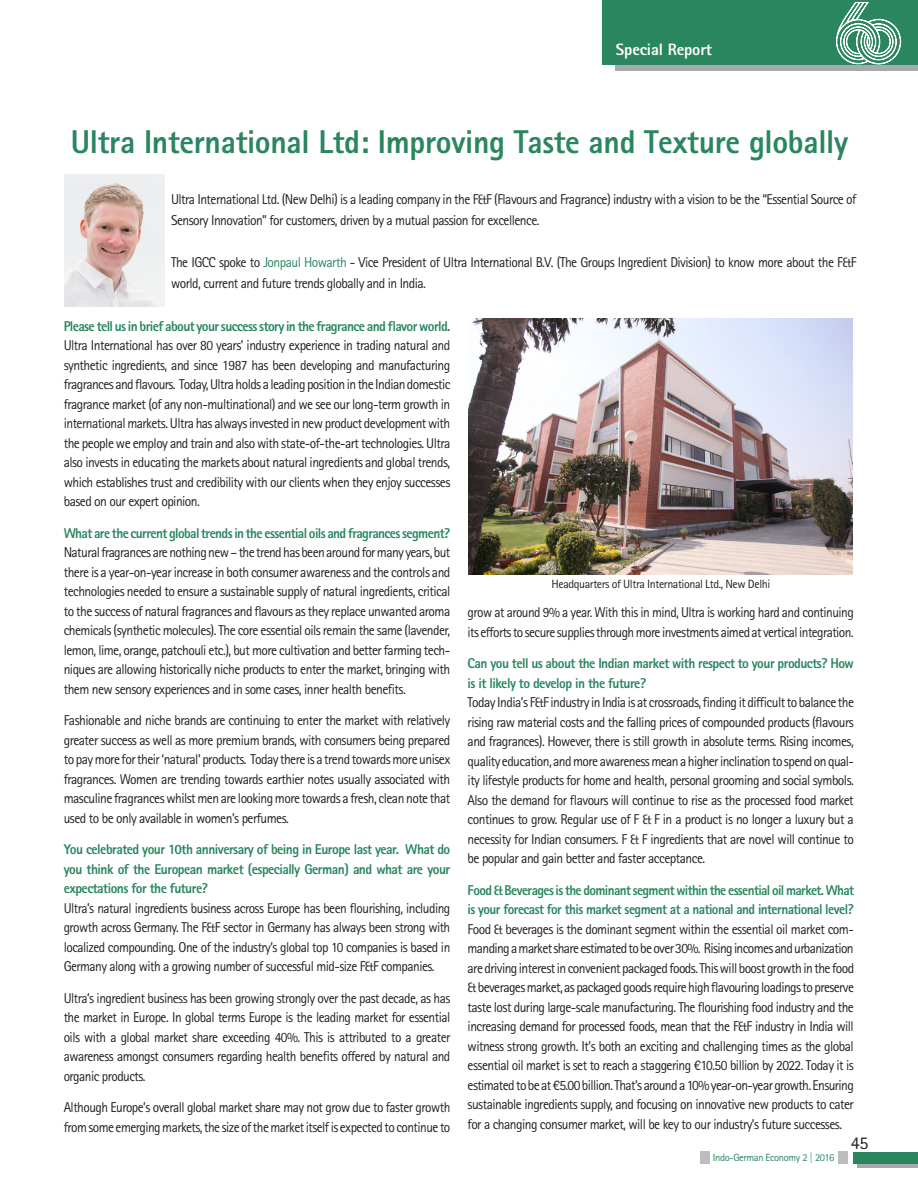
<style>
.page{position:relative;width:918px;height:1188px;background:#fff}
.page>*{position:absolute;margin:0;border:0;box-sizing:border-box;transform-origin:0 0}
.t1{font:800 33px "Agfa Rotis Sans Serif";letter-spacing:-.01em;color:#29865e;scale:.96 1}
.t2{font:18px "Agfa Rotis Sans Serif";color:#231f20}
.t3{font:800 16.5px "Agfa Rotis Sans Serif";letter-spacing:-.01em;color:#fff}
.t4{font:14.25px/19.5px "Agfa Rotis Sans Serif";letter-spacing:-.04em;color:#231f20;text-align:justify;scale:.95 1}
.t5{font:14.25px/19.5px "Agfa Rotis Sans Serif";letter-spacing:-.04em;color:#231f20;text-align:justify;scale:.94 1}
.t6{font:800 14.25px/19.5px "Agfa Rotis Sans Serif";letter-spacing:-.04em;color:#29865e;text-align:justify;scale:.95 1}
.t7{font:800 14.25px/19.5px "Agfa Rotis Sans Serif";letter-spacing:-.04em;color:#29865e;scale:.93 1}
.t8{font:800 14.25px "Agfa Rotis Sans Serif";letter-spacing:-.04em;color:#29865e;scale:.94 1}
.t9{font:12px "Agfa Rotis Sans Serif";letter-spacing:-.035em;color:#231f20}
.t10{font:10.5px "Agfa Rotis Sans Serif";letter-spacing:-.035em;color:#29865e}
.s1{color:#29865e}
</style>
<div class="page">
<div style="left:858px;top:1156px;width:60px;height:12px;background:#a8a9ad"></div>
<div style="left:616px;top:0;width:302px;height:70px;background:#a8a9ad"></div>
<div style="left:853px;top:1152px;width:65px;height:12px;background:#29865e"></div>
<div style="left:603px;top:0;width:315px;height:65px;background:#29865e"></div>
<svg style="left:836px;top:3px;width:65px;height:62px"></svg>
<div style="left:700px;top:1151px;width:9px;height:13px;background:#bcbdc0"></div>
<div style="left:838px;top:1151px;width:10px;height:13px;background:#bcbdc0"></div>
<img style="left:469px;top:318px;width:384px;height:257px">
<img style="left:65px;top:175px;width:99px;height:132px">
<p class="t3" style="left:616px;top:39px;width:98px">Special Report</p>
<h1 class="t1" style="left:71px;top:121px;width:811px">Ultra International Ltd: Improving Taste and Texture globally</h1>
<p class="t4" style="left:171px;top:189px;width:723px;line-height:21px">Ultra International Ltd. (New Delhi) is a leading company in the F&amp;F (Flavours and Fragrance) industry with a vision to be the “Essential Source of<br>Sensory Innovation” for customers, driven by a mutual passion for excellence.</p>
<p class="t4" style="left:171px;top:252px;width:723px;line-height:21px">The IGCC spoke to <span class="s1">Jonpaul Howarth</span> - Vice President of Ultra International B.V. (The Groups Ingredient Division) to know more about the F&amp;F world, current and future trends globally and in India.</p>
<p class="t6" style="left:64px;top:316px;width:409px">Please tell us in brief about your success story in the fragrance and flavor world.</p>
<p class="t4" style="left:64px;top:336px;width:409px">Ultra International has over 80 years’ industry experience in trading natural and synthetic ingredients, and since 1987 has been developing and manufacturing fragrances and flavours. Today, Ultra holds a leading position in the Indian domestic fragrance market (of any non-multinational) and we see our long-term growth in international markets. Ultra has always invested in new product development with the people we employ and train and also with state-of-the-art technologies. Ultra also invests in educating the markets about natural ingredients and global trends, which establishes trust and credibility with our clients when they enjoy successes based on our expert opinion.</p>
<p class="t8" style="left:64px;top:524px;width:413px">What are the current global trends in the essential oils and fragrances segment?</p>
<p class="t4" style="left:64px;top:543px;width:409px">Natural fragrances are nothing new – the trend has been around for many years, but there is a year-on-year increase in both consumer awareness and the controls and technologies needed to ensure a sustainable supply of natural ingredients, critical to the success of natural fragrances and flavours as they replace unwanted aroma chemicals (synthetic molecules). The core essential oils remain the same (lavender, lemon, lime, orange, patchouli etc.), but more cultivation and better farming tech&shy;niques are allowing historically niche products to enter the market, bringing with them new sensory experiences and in some cases, inner health benefits.</p>
<p class="t4" style="left:64px;top:711px;width:409px">Fashionable and niche brands are continuing to enter the market with relatively greater success as well as more premium brands, with consumers being prepared to pay more for their ‘natural’ products. Today there is a trend towards more unisex fragrances. Women are trending towards earthier notes usually associated with masculine fragrances whilst men are looking more towards a fresh, clean note that used to be only available in women’s perfumes.</p>
<p class="t6" style="left:64px;top:839px;width:409px">You celebrated your 10th anniversary of being in Europe last year. What do you think of the European market (especially German) and what are your expectations for the future?</p>
<p class="t5" style="left:64px;top:898px;width:413px">Ultra’s natural ingredients business across Europe has been flourishing, including growth across Germany. The F&amp;F sector in Germany has always been strong with localized compounding. One of the industry’s global top 10 companies is based in Germany along with a growing number of successful mid-size F&amp;F companies.</p>
<p class="t5" style="left:64px;top:988px;width:413px">Ultra’s ingredient business has been growing strongly over the past decade, as has the market in Europe. In global terms Europe is the leading market for essential oils with a global market share exceeding 40%. This is attributed to a greater awareness amongst consumers regarding health benefits offered by natural and organic products.</p>
<p class="t5" style="left:64px;top:1098px;width:413px">Although Europe’s overall global market share may not grow due to faster growth from some emerging markets, the size of the market itself is expected to continue to</p>
<p class="t9" style="left:552px;top:577px;width:220px">Headquarters of Ultra International Ltd., New Delhi</p>
<p class="t5" style="left:468px;top:602px;width:412px">grow at around 9% a year. With this in mind, Ultra is working hard and continuing its efforts to secure supplies through more investments aimed at vertical integration.</p>
<p class="t6" style="left:468px;top:653px;width:408px">Can you tell us about the Indian market with respect to your products? How is it likely to develop in the future?</p>
<p class="t4" style="left:468px;top:692px;width:408px">Today India’s F&amp;F industry in India is at crossroads, finding it difficult to balance the rising raw material costs and the falling prices of compounded products (flavours and fragrances). However, there is still growth in absolute terms. Rising incomes, quality education, and more awareness mean a higher inclination to spend on qual&shy;ity lifestyle products for home and health, personal grooming and social symbols.<br>Also the demand for flavours will continue to rise as the processed food market continues to grow. Regular use of F &amp; F in a product is no longer a luxury but a necessity for Indian consumers. F &amp; F ingredients that are novel will continue to be popular and gain better and faster acceptance.</p>
<p class="t7" style="left:468px;top:880px;width:417px">Food &amp; Beverages is the dominant segment within the essential oil market. What is your forecast for this market segment at a national and international level?</p>
<p class="t4" style="left:468px;top:919px;width:408px">Food &amp; beverages is the dominant segment within the essential oil market com&shy;manding a market share estimated to be over 30%. Rising incomes and urbanization are driving interest in convenient packaged foods. This will boost growth in the food &amp; beverages market, as packaged goods require high flavouring loadings to preserve taste lost during large-scale manufacturing. The flourishing food industry and the increasing demand for processed foods, mean that the F&amp;F industry in India will witness strong growth. It’s both an exciting and challenging times as the global essential oil market is set to reach a staggering ¤10.50 billion by 2022. Today it is estimated to be at ¤5.00 billion. That’s around a 10% year-on-year growth. Ensuring sustainable ingredients supply, and focusing on innovative new products to cater for a changing consumer market, will be key to our industry’s future successes.</p>
<p class="t10" style="left:713px;top:1151px;width:123px">Indo-German Economy 2 | 2016</p>
<p class="t2" style="left:851px;top:1132px;width:19px">45</p>
</div>
